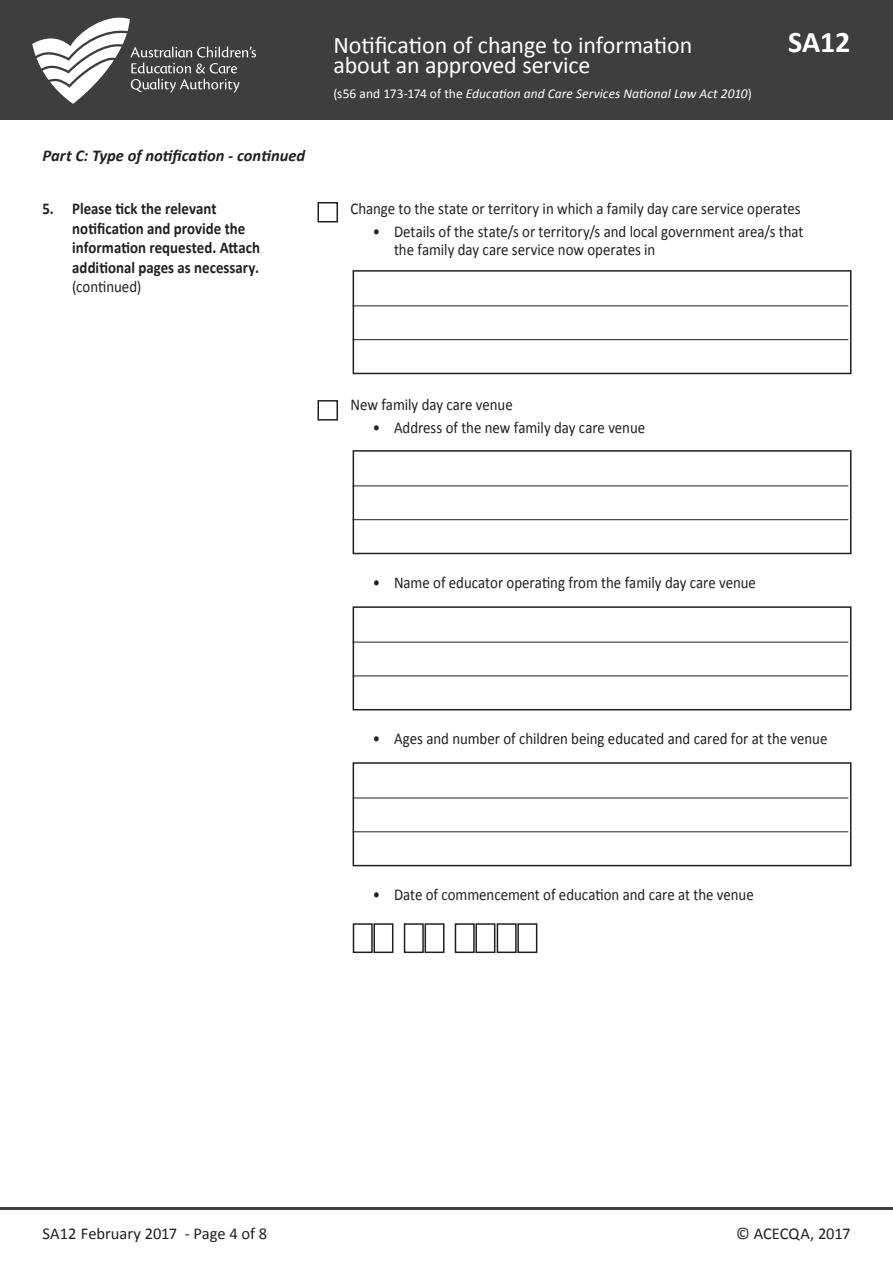
<style>
.page{position:relative;width:893px;height:1263px;background:#fff}
.page>*{position:absolute;margin:0;border:0;box-sizing:border-box;transform-origin:0 0}
.t1{font:700 30px "Calibri";color:#fff}
.t2{font:24px/19.5px "Calibri";letter-spacing:-.005em;color:#fff}
.Answers_-_Body_befor{font:16.5px/18px "Calibri";letter-spacing:-.005em;color:#231f20;scale:.9 1}
.Questions{font:700 16.5px/19.5px "Calibri";color:#231f20;scale:.9 1}
.Answers_-_Body_befor-2{font:16.5px "Calibri";letter-spacing:-.005em;color:#231f20}
.Section_continued{font:italic 700 16.5px "Calibri";color:#231f20}
.t3{font:italic 13.5px "Calibri";letter-spacing:.005em;color:#fff}
.s1{font-weight:400}
.s2{font-style:normal}
</style>
<div class="page">
<hr style="left:0;top:1207px;width:893px;height:2px;background:#3e3e3f">
<div style="left:0;top:0;width:893px;height:119px;background:#3e3e3f"></div>
<svg style="left:32px;top:17px;width:224px;height:87px"></svg>
<div style="left:317px;top:400px;width:21px;height:21px;border:2px solid #231f20"></div>
<div style="left:353px;top:450px;width:498px;height:104px;border:2px solid #231f20"></div>
<hr style="left:353px;top:519px;width:495px;height:1px;background:#231f20">
<hr style="left:353px;top:486px;width:495px;height:1px;background:#231f20">
<div style="left:353px;top:762px;width:498px;height:104px;border:2px solid #231f20"></div>
<hr style="left:353px;top:831px;width:495px;height:1px;background:#231f20">
<hr style="left:353px;top:798px;width:495px;height:1px;background:#231f20">
<div style="left:353px;top:606px;width:498px;height:104px;border:2px solid #231f20"></div>
<hr style="left:353px;top:676px;width:495px;height:1px;background:#231f20">
<hr style="left:353px;top:642px;width:495px;height:1px;background:#231f20">
<div style="left:317px;top:202px;width:21px;height:20px;border:2px solid #231f20"></div>
<div style="left:353px;top:270px;width:498px;height:104px;border:2px solid #231f20"></div>
<hr style="left:353px;top:339px;width:495px;height:1px;background:#231f20">
<hr style="left:353px;top:306px;width:495px;height:1px;background:#231f20">
<div style="left:404px;top:923px;width:20px;height:30px;border:2px solid #231f20"></div>
<div style="left:455px;top:923px;width:20px;height:30px;border:2px solid #231f20"></div>
<div style="left:497px;top:923px;width:20px;height:30px;border:2px solid #231f20"></div>
<div style="left:353px;top:923px;width:20px;height:30px;border:2px solid #231f20"></div>
<div style="left:425px;top:923px;width:19px;height:30px;border:2px solid #231f20"></div>
<div style="left:475px;top:923px;width:20px;height:30px;border:2px solid #231f20"></div>
<div style="left:517px;top:923px;width:20px;height:30px;border:2px solid #231f20"></div>
<div style="left:373px;top:923px;width:20px;height:30px;border:2px solid #231f20"></div>
<p class="Section_continued" style="left:43px;top:145px;width:264px">Part C: Type of notification - continued</p>
<p class="Questions" style="left:72px;top:199px;width:210px;text-indent:-30px">5. Please tick the relevant notification and provide the information requested. Attach additional pages as necessary. <span class="s1">(continued)</span></p>
<h2 class="t2" style="left:333px;top:36px;width:360px">Notification of change to information about an approved service</h2>
<p class="t3" style="left:333px;top:84px;width:420px"><span class="s2">(s56 and 173-174 of the</span> Education and Care Services National Law Act 2010<span class="s2">)</span></p>
<h1 class="t1" style="left:788px;top:23px;width:64px">SA12</h1>
<p class="Answers_-_Body_befor" style="left:350px;top:200px;width:502px">Change to the state or territory in which a family day care service operates</p>
<p class="Answers_-_Body_befor" style="left:394px;top:222px;width:456px;text-indent:-21px">• Details of the state/s or territory/s and local government area/s that the family day care service now operates in</p>
<p class="Answers_-_Body_befor" style="left:350px;top:396px;width:182px">New family day care venue</p>
<p class="Answers_-_Body_befor" style="left:373px;top:418px;width:304px">• Address of the new family day care venue</p>
<p class="Answers_-_Body_befor" style="left:373px;top:574px;width:427px">• Name of educator operating from the family day care venue</p>
<p class="Answers_-_Body_befor" style="left:373px;top:730px;width:507px">• Ages and number of children being educated and cared for at the venue</p>
<p class="Answers_-_Body_befor" style="left:373px;top:885px;width:425px">• Date of commencement of education and care at the venue</p>
<p class="Answers_-_Body_befor-2" style="left:43px;top:1223px;width:226px">SA12 February 2017 - Page 4 of 8</p>
<p class="Answers_-_Body_befor-2" style="left:736px;top:1223px;width:116px">© ACECQA, 2017</p>
</div>
